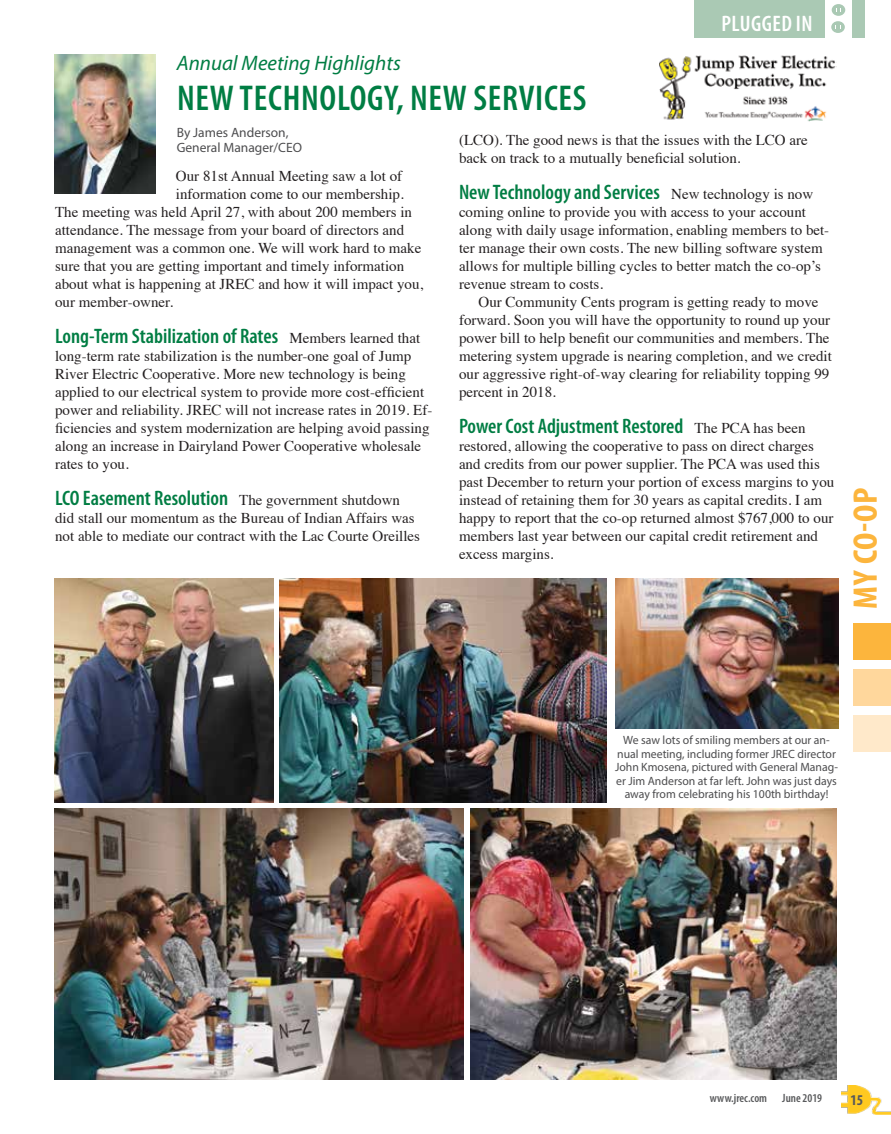
<style>
.page{position:relative;width:891px;height:1134px;background:#fff}
.page>*{position:absolute;margin:0;border:0;box-sizing:border-box;transform-origin:0 0}
.t1{font:600 condensed 36px "Myriad Pro";letter-spacing:.02em;color:#007d43}
.t2{font:700 condensed 34.2px "Myriad Pro";color:#fcb53d;scale:1.05 1}
.t3{font:600 condensed 22.5px "Myriad Pro";letter-spacing:.02em;color:#fff}
.t4{font:600 condensed 21px "Myriad Pro";color:#007d43}
.t5{font:italic 21px "Myriad Pro";color:#007d43}
.t6{font:15px/18px "Times";color:#231f20}
.t7{font:700 condensed 15px "Myriad Pro";color:#58595b}
.t8{font:13.5px/15px "Myriad Pro";color:#4d4d4f}
.t9{font:12px/13.5px "Myriad Pro";color:#4d4d4f;text-align:center}
.t10{font:600 condensed 12px "Myriad Pro";color:#58595b}
.s1{font-family:"Times";font-weight:400;font-stretch:normal;font-size:15px;color:#231f20}
</style>
<div class="page">
<img style="left:841px;top:1085px;width:50px;height:30px">
<div style="left:694px;top:0;width:170px;height:37px;background:#aac9b4"></div>
<div style="left:825px;top:0;width:27px;height:38px;background:#fff"></div>
<div style="left:832px;top:4px;width:13px;height:12px;background:#aac9b4;border-radius:50%"></div>
<div style="left:831px;top:21px;width:14px;height:12px;background:#aac9b4;border-radius:50%"></div>
<div style="left:854px;top:623px;width:37px;height:37px;background:#fcb53d"></div>
<div style="left:854px;top:669px;width:37px;height:37px;background:#ffd79c"></div>
<div style="left:854px;top:715px;width:37px;height:37px;background:#ffe9ca"></div>
<img style="left:55px;top:54px;width:101px;height:139px">
<img style="left:660px;top:55px;width:176px;height:67px">
<img style="left:54px;top:579px;width:220px;height:224px">
<img style="left:471px;top:808px;width:366px;height:272px">
<img style="left:54px;top:808px;width:409px;height:272px">
<img style="left:615px;top:579px;width:223px;height:150px">
<img style="left:280px;top:579px;width:326px;height:223px">
<h3 class="t5" style="left:177px;top:50px;width:226px">Annual Meeting Highlights</h3>
<h1 class="t1" style="left:177px;top:76px;width:411px">NEW TECHNOLOGY, NEW SERVICES</h1>
<h3 class="t3" style="left:722px;top:9px;width:93px">PLUGGED IN</h3>
<p class="t8" style="left:177px;top:125px;width:127px">By James Anderson,<br>General Manager/CEO</p>
<p class="t6" style="left:176px;top:165px;width:228px">Our 81st Annual Meeting saw a lot of</p>
<p class="t6" style="left:176px;top:183px;width:229px">information come to our membership.</p>
<p class="t6" style="left:55px;top:201px;width:359px">The meeting was held April 27, with about 200 members in</p>
<p class="t6" style="left:55px;top:219px;width:351px">attendance. The message from your board of directors and</p>
<p class="t6" style="left:55px;top:237px;width:368px">management was a common one. We will work hard to make</p>
<p class="t6" style="left:55px;top:255px;width:351px">sure that you are getting important and timely information</p>
<p class="t6" style="left:55px;top:273px;width:370px">about what is happening at JREC and how it will impact you,</p>
<p class="t6" style="left:55px;top:291px;width:120px">our member-owner.</p>
<h3 class="t4" style="left:55px;top:323px;width:367px">Long-Term Stabilization of Rates <span class="s1">Members learned that</span></h3>
<p class="t6" style="left:55px;top:345px;width:379px">long-term rate stabilization is the number-one goal of Jump River Electric Cooperative. More new technology is being applied to our electrical system to provide more cost-efficient power and reliability. JREC will not increase rates in 2019. Ef&shy;ficiencies and system modernization are helping avoid passing along an increase in Dairyland Power Cooperative wholesale rates to you.</p>
<h3 class="t4" style="left:55px;top:485px;width:346px">LCO Easement Resolution <span class="s1">The government shutdown</span></h3>
<p class="t6" style="left:55px;top:507px;width:366px">did stall our momentum as the Bureau of Indian Affairs was not able to mediate our contract with the Lac Courte Oreilles</p>
<p class="t6" style="left:459px;top:129px;width:350px">(LCO). The good news is that the issues with the LCO are back on track to a mutually beneficial solution.</p>
<h3 class="t4" style="left:459px;top:179px;width:356px">New Technology and Services <span class="s1">New technology is now</span></h3>
<p class="t6" style="left:459px;top:201px;width:372px">coming online to provide you with access to your account along with daily usage information, enabling members to bet&shy;ter manage their own costs. The new billing software system allows for multiple billing cycles to better match the co-op’s revenue stream to costs.</p>
<p class="t6" style="left:459px;top:291px;width:374px;text-indent:20px">Our Community Cents program is getting ready to move forward. Soon you will have the opportunity to round up your power bill to help benefit our communities and members. The metering system upgrade is nearing completion, and we credit our aggressive right-of-way clearing for reliability topping 99 percent in 2018.</p>
<h3 class="t4" style="left:459px;top:413px;width:348px">Power Cost Adjustment Restored <span class="s1">The PCA has been</span></h3>
<p class="t6" style="left:459px;top:435px;width:377px">restored, allowing the cooperative to pass on direct charges and credits from our power supplier. The PCA was used this past December to return your portion of excess margins to you instead of retaining them for 30 years as capital credits. I am happy to report that the co-op returned almost $767,000 to our members last year between our capital credit retirement and excess margins.</p>
<h2 class="t2" style="left:844px;top:609px;width:117px;rotate:-90deg">MY CO-OP</h2>
<p class="t9" style="left:615px;top:733px;width:225px">We saw lots of smiling members at our an&shy;nual meeting, including former JREC director John Kmosena, pictured with General Manag&shy;er Jim Anderson at far left. John was just days away from celebrating his 100th birthday!</p>
<p class="t10" style="left:710px;top:1091px;width:59px">www.jrec.com</p>
<p class="t10" style="left:782px;top:1091px;width:41px">June 2019</p>
<p class="t7" style="left:850px;top:1090px;width:14px">15</p>
</div>
